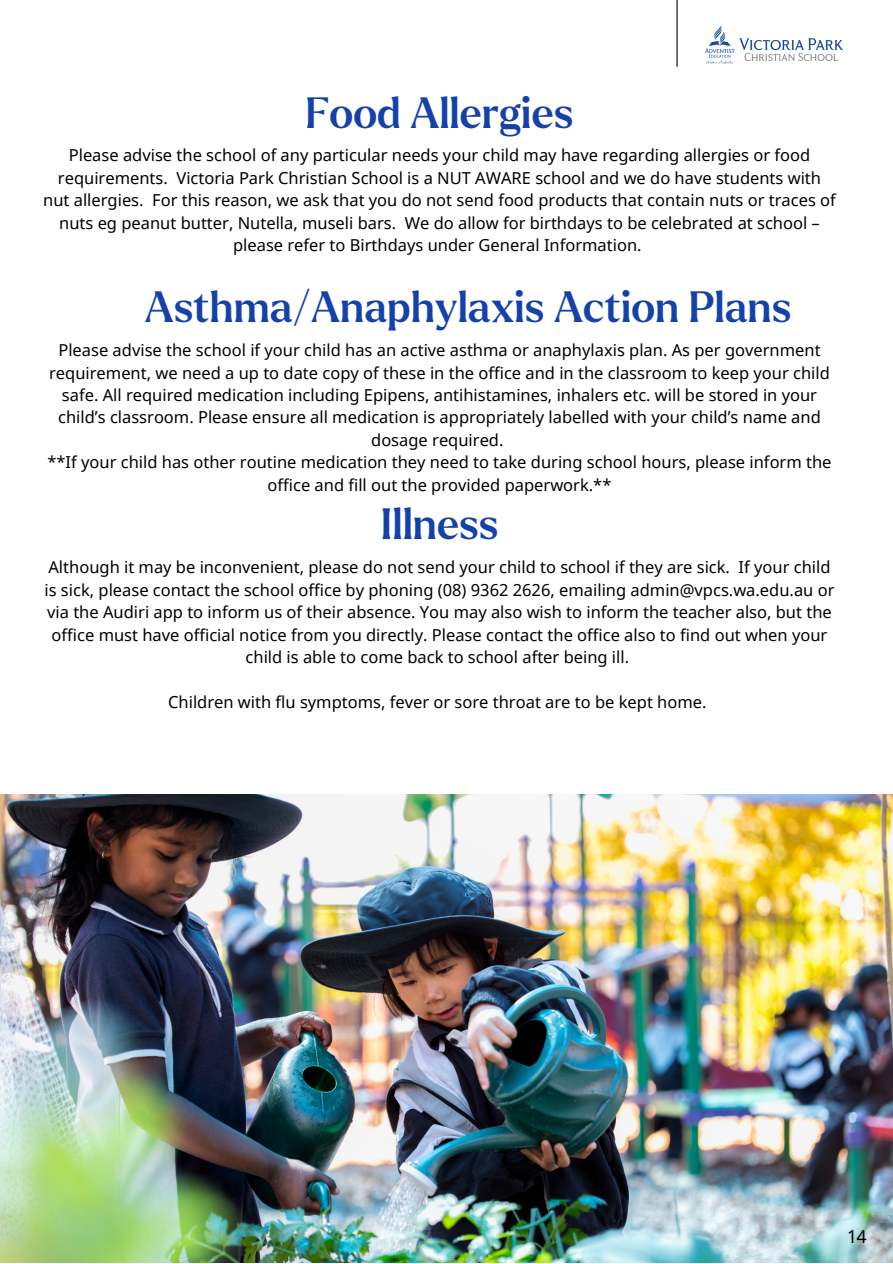
<style>
.page{position:relative;width:893px;height:1264px;background:#fff}
.page>*{position:absolute;margin:0;border:0;box-sizing:border-box;transform-origin:0 0}
.t1{font:500 42.6px "Larken";color:#1441aa}
.t2{font:18px "Noto Sans";color:#000}
.t3{font:16.5px/22.5px "Noto Sans";color:#000;text-align:center}
</style>
<div class="page">
<hr style="left:676px;top:0;width:1px;height:67px;background:#000">
<img style="left:705px;top:26px;width:137px;height:37px">
<img style="left:0;top:794px;width:892px;height:468px">
<p class="t1" style="left:305px;top:91px;width:269px">Food Allergies</p>
<p class="t3" style="left:43px;top:144px;width:794px">Please advise the school of any particular needs your child may have regarding allergies or food requirements. Victoria Park Christian School is a NUT AWARE school and we do have students with nut allergies. For this reason, we ask that you do not send food products that contain nuts or traces of nuts eg peanut butter, Nutella, museli bars. We do allow for birthdays to be celebrated at school – please refer to Birthdays under General Information.</p>
<p class="t1" style="left:145px;top:286px;width:648px">Asthma/Anaphylaxis Action Plans</p>
<p class="t3" style="left:49px;top:338px;width:782px">Please advise the school if your child has an active asthma or anaphylaxis plan. As per government requirement, we need a up to date copy of these in the office and in the classroom to keep your child safe. All required medication including Epipens, antihistamines, inhalers etc. will be stored in your child’s classroom. Please ensure all medication is appropriately labelled with your child’s name and dosage required.</p>
<p class="t3" style="left:47px;top:451px;width:785px">**If your child has other routine medication they need to take during school hours, please inform the office and fill out the provided paperwork.**</p>
<p class="t1" style="left:380px;top:503px;width:120px">Illness</p>
<p class="t3" style="left:45px;top:555px;width:791px">Although it may be inconvenient, please do not send your child to school if they are sick. If your child is sick, please contact the school office by phoning (08) 9362 2626, emailing admin@vpcs.wa.edu.au or via the Audiri app to inform us of their absence. You may also wish to inform the teacher also, but the office must have official notice from you directly. Please contact the office also to find out when your child is able to come back to school after being ill.</p>
<p class="t3" style="left:168px;top:690px;width:540px">Children with flu symptoms, fever or sore throat are to be kept home.</p>
<p class="t2" style="left:847px;top:1223px;width:21px">14</p>
</div>
